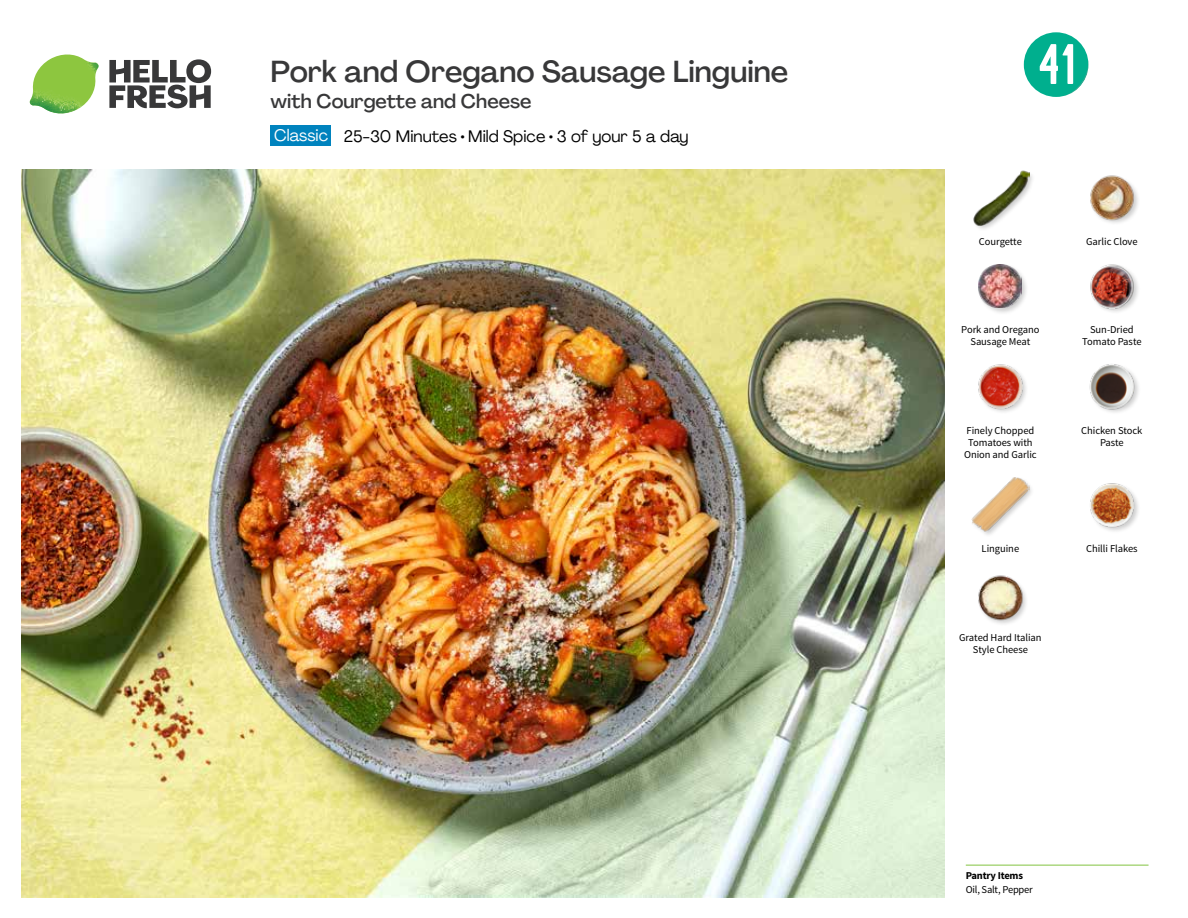
<style>
.page{position:relative;width:1188px;height:918px;background:#fff}
.page>*{position:absolute;margin:0;border:0;box-sizing:border-box;transform-origin:0 0}
.t1{font:57px "Kapra";color:#fff}
.t2{font:500 30px "Agrandir";color:#383839}
.t3{font:500 19.5px "Agrandir";color:#383839}
.t4{font:16.5px "Agrandir";color:#000}
.t5{font:10.5px/12px "Source Sans Pro";letter-spacing:-.005em;color:#000;text-align:center}
.t6{font:700 10.5px "Source Sans Pro";letter-spacing:-.02em;color:#000}
.s1{color:#fff}
</style>
<div class="page">
<svg style="left:109px;top:59px;width:102px;height:49px"></svg>
<img style="left:30px;top:55px;width:69px;height:59px">
<img style="left:21px;top:170px;width:924px;height:728px">
<hr style="left:966px;top:865px;width:183px;height:1px;background:#82c341">
<div style="left:271px;top:126px;width:60px;height:20px;background:#0083be"></div>
<img style="left:978px;top:575px;width:48px;height:49px">
<img style="left:978px;top:364px;width:48px;height:48px">
<img style="left:972px;top:477px;width:57px;height:57px">
<img style="left:1090px;top:483px;width:48px;height:48px">
<img style="left:1089px;top:364px;width:50px;height:49px">
<div style="left:973px;top:170px;width:63px;height:62px;background:#000;opacity:.2"></div>
<img style="left:973px;top:170px;width:56px;height:56px">
<div style="left:977px;top:263px;width:52px;height:53px;background:#000;opacity:.2"></div>
<img style="left:979px;top:265px;width:43px;height:43px">
<img style="left:1090px;top:264px;width:48px;height:48px">
<img style="left:1090px;top:175px;width:48px;height:48px">
<svg style="left:1023px;top:32px;width:66px;height:65px"></svg>
<h2 class="t2" style="left:271px;top:53px;width:519px">Pork and Oregano Sausage Linguine</h2>
<h3 class="t3" style="left:271px;top:89px;width:262px">with Courgette and Cheese</h3>
<h3 class="t4" style="left:274px;top:126px;width:416px"><span class="s1">Classic</span> 25-30 Minutes • Mild Spice • 3 of your 5 a day</h3>
<h1 class="t1" style="left:1039px;top:31px;width:38px">41</h1>
<p class="t5" style="left:979px;top:235px;width:44px">Courgette</p>
<p class="t5" style="left:1086px;top:235px;width:53px">Garlic Clove</p>
<p class="t5" style="left:961px;top:324px;width:80px">Pork and Oregano<br>Sausage Meat</p>
<p class="t5" style="left:1082px;top:324px;width:61px">Sun-Dried<br>Tomato Paste</p>
<p class="t5" style="left:964px;top:424px;width:74px">Finely Chopped<br>Tomatoes with<br>Onion and Garlic</p>
<p class="t5" style="left:1081px;top:424px;width:63px">Chicken Stock<br>Paste</p>
<p class="t5" style="left:982px;top:543px;width:39px">Linguine</p>
<p class="t5" style="left:1086px;top:543px;width:53px">Chilli Flakes</p>
<p class="t5" style="left:959px;top:632px;width:84px">Grated Hard Italian<br>Style Cheese</p>
<p class="t6" style="left:966px;top:868px;width:59px">Pantry Items</p>
<p class="t5" style="left:966px;top:884px;width:69px">Oil, Salt, Pepper</p>
</div>
